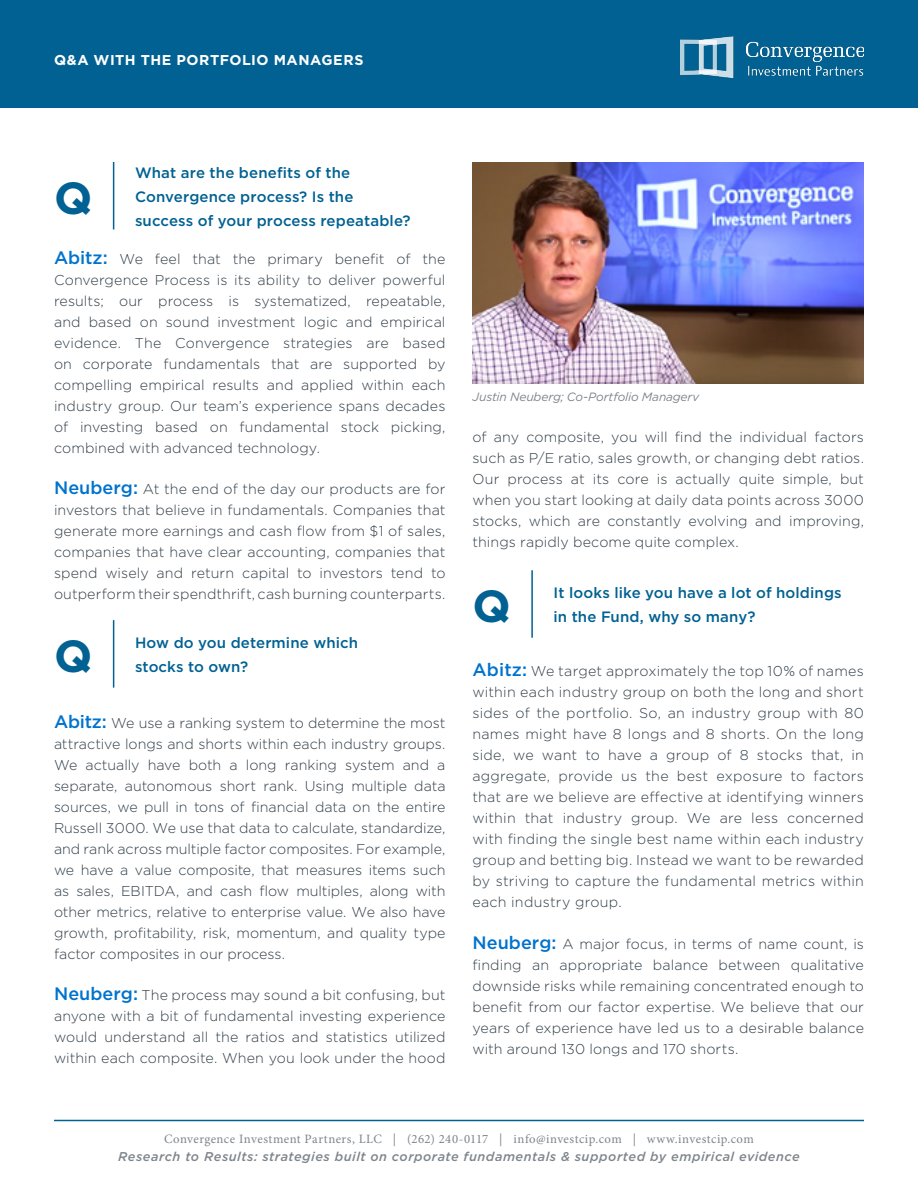
<style>
.page{position:relative;width:918px;height:1188px;background:#fff}
.page>*{position:absolute;margin:0;border:0;box-sizing:border-box;transform-origin:0 0}
.t1{font:700 45px "Gotham";color:#006192}
.t2{font:500 15px/24px "Gotham";letter-spacing:.01em;color:#006192}
.t3{font:300 14.25px/21px "Gotham";letter-spacing:.005em;color:#313e48;text-align:justify}
.t4{font:700 14.25px "Gotham";letter-spacing:.035em;color:#fff}
.t5{font:italic 500 12.75px "Gotham";letter-spacing:.04em;color:#7e858c}
.t6{font:12.75px "Minion Pro";letter-spacing:.035em;color:#7e858c}
.t7{font:italic 12px "Gotham";letter-spacing:-.01em;color:#7e858c}
.s1{font-weight:500;font-size:18px;color:#0073ce}
</style>
<div class="page">
<hr style="left:54px;top:1120px;width:810px;height:1px;background:#006192">
<div style="left:0;top:0;width:918px;height:108px;background:#006192"></div>
<img style="left:681px;top:36px;width:183px;height:43px">
<hr style="left:113px;top:620px;width:1px;height:68px;background:#006192">
<hr style="left:113px;top:162px;width:1px;height:67px;background:#006192">
<hr style="left:531px;top:570px;width:2px;height:68px;background:#006192">
<img style="left:472px;top:162px;width:392px;height:221px">
<p class="t4" style="left:54px;top:51px;width:311px">Q&amp;A WITH THE PORTFOLIO MANAGERS</p>
<p class="t1" style="left:54px;top:168px;width:40px">Q</p>
<p class="t2" style="left:135px;top:160px;width:220px">What are the benefits of the<br>Convergence process? Is the</p>
<p class="t2" style="left:135px;top:208px;width:277px">success of your process repeatable?</p>
<p class="t3" style="left:54px;top:248px;width:393px"><span class="s1">Abitz:</span> We feel that the primary benefit of the Convergence Process is its ability to deliver powerful results; our process is systematized, repeatable, and based on sound investment logic and empirical evidence. The Convergence strategies are based on corporate fundamentals that are supported by compelling empirical results and applied within each industry group. Our team’s experience spans decades of investing based on fundamental stock picking, combined with advanced technology.</p>
<p class="t3" style="left:54px;top:478px;width:393px"><span class="s1">Neuberg:</span> At the end of the day our products are for investors that believe in fundamentals. Companies that generate more earnings and cash flow from $1 of sales, companies that have clear accounting, companies that spend wisely and return capital to investors tend to outperform their spendthrift, cash burning counterparts.</p>
<p class="t1" style="left:54px;top:626px;width:40px">Q</p>
<p class="t2" style="left:135px;top:630px;width:225px">How do you determine which</p>
<p class="t2" style="left:135px;top:654px;width:115px">stocks to own?</p>
<p class="t3" style="left:54px;top:712px;width:393px"><span class="s1">Abitz:</span> We use a ranking system to determine the most attractive longs and shorts within each industry groups.<br>We actually have both a long ranking system and a separate, autonomous short rank. Using multiple data sources, we pull in tons of financial data on the entire Russell 3000. We use that data to calculate, standardize, and rank across multiple factor composites. For example, we have a value composite, that measures items such as sales, EBITDA, and cash flow multiples, along with other metrics, relative to enterprise value. We also have growth, profitability, risk, momentum, and quality type factor composites in our process.</p>
<p class="t3" style="left:54px;top:984px;width:393px"><span class="s1">Neuberg:</span> The process may sound a bit confusing, but anyone with a bit of fundamental investing experience would understand all the ratios and statistics utilized within each composite. When you look under the hood</p>
<p class="t7" style="left:472px;top:389px;width:228px">Justin Neuberg; Co-Portfolio Managerv</p>
<p class="t3" style="left:472px;top:426px;width:393px">of any composite, you will find the individual factors such as P/E ratio, sales growth, or changing debt ratios.<br>Our process at its core is actually quite simple, but when you start looking at daily data points across 3000 stocks, which are constantly evolving and improving, things rapidly become quite complex.</p>
<p class="t1" style="left:472px;top:576px;width:40px">Q</p>
<p class="t2" style="left:554px;top:580px;width:290px">It looks like you have a lot of holdings</p>
<p class="t2" style="left:554px;top:604px;width:204px">in the Fund, why so many?</p>
<p class="t3" style="left:472px;top:660px;width:393px"><span class="s1">Abitz:</span> We target approximately the top 10% of names within each industry group on both the long and short sides of the portfolio. So, an industry group with 80 names might have 8 longs and 8 shorts. On the long side, we want to have a group of 8 stocks that, in aggregate, provide us the best exposure to factors that are we believe are effective at identifying winners within that industry group. We are less concerned with finding the single best name within each industry group and betting big. Instead we want to be rewarded by striving to capture the fundamental metrics within each industry group.</p>
<p class="t3" style="left:472px;top:933px;width:393px"><span class="s1">Neuberg:</span> A major focus, in terms of name count, is finding an appropriate balance between qualitative downside risks while remaining concentrated enough to benefit from our factor expertise. We believe that our years of experience have led us to a desirable balance with around 130 longs and 170 shorts.</p>
<p class="t6" style="left:164px;top:1131px;width:591px">Convergence Investment Partners, LLC | (262) 240-0117 | info@investcip.com | www.investcip.com</p>
<p class="t5" style="left:118px;top:1148px;width:683px">Research to Results: strategies built on corporate fundamentals &amp; supported by empirical evidence</p>
</div>
